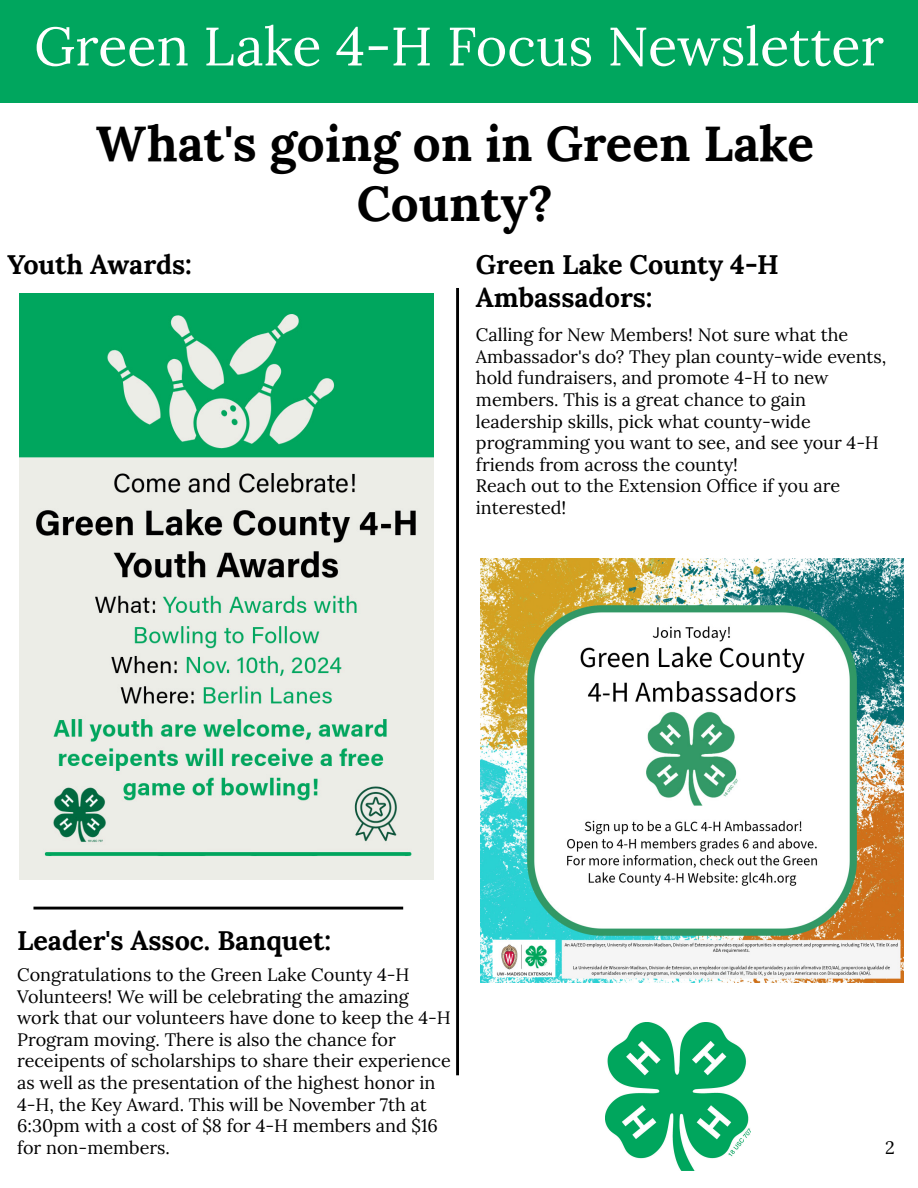
<style>
.page{position:relative;width:918px;height:1188px;background:#fff}
.page>*{position:absolute;margin:0;border:0;box-sizing:border-box;transform-origin:0 0}
.t1{font:54px "Lora";color:#fff}
.t2{font:700 49.35px/59.2px "Lora";color:#000;text-align:center}
.t3{font:700 27px/32.4px "Lora";color:#000}
.t4{font:18px/21.6px "Lora";color:#000}
</style>
<div class="page">
<div style="left:0;top:0;width:918px;height:102px;background:#00a65e"></div>
<hr style="left:456px;top:288px;width:3px;height:787px;background:#000">
<img style="left:20px;top:293px;width:413px;height:586px">
<img style="left:606px;top:1022px;width:145px;height:148px">
<img style="left:481px;top:559px;width:423px;height:423px">
<hr style="left:33px;top:907px;width:370px;height:3px;background:#000">
<h1 class="t1" style="left:34px;top:5px;width:851px">Green Lake 4-H Focus Newsletter</h1>
<h2 class="t2" style="left:96px;top:109px;width:720px">What's going on in Green Lake<br>County?</h2>
<h3 class="t3" style="left:8px;top:246px;width:186px">Youth Awards:</h3>
<h3 class="t3" style="left:476px;top:246px;width:305px">Green Lake County 4-H<br>Ambassadors:</h3>
<p class="t4" style="left:476px;top:323px;width:412px">Calling for New Members! Not sure what the Ambassador's do? They plan county-wide events, hold fundraisers, and promote 4-H to new members. This is a great chance to gain leadership skills, pick what county-wide programming you want to see, and see your 4-H friends from across the county!<br>Reach out to the Extension Office if you are interested!</p>
<h3 class="t3" style="left:17px;top:922px;width:315px">Leader's Assoc. Banquet:</h3>
<p class="t4" style="left:17px;top:963px;width:435px">Congratulations to the Green Lake County 4-H Volunteers! We will be celebrating the amazing work that our volunteers have done to keep the 4-H Program moving. There is also the chance for receipents of scholarships to share their experience as well as the presentation of the highest honor in 4-H, the Key Award. This will be November 7th at 6:30pm with a cost of $8 for 4-H members and $16 for non-members.</p>
<p class="t4" style="left:885px;top:1135px;width:11px">2</p>
</div>
